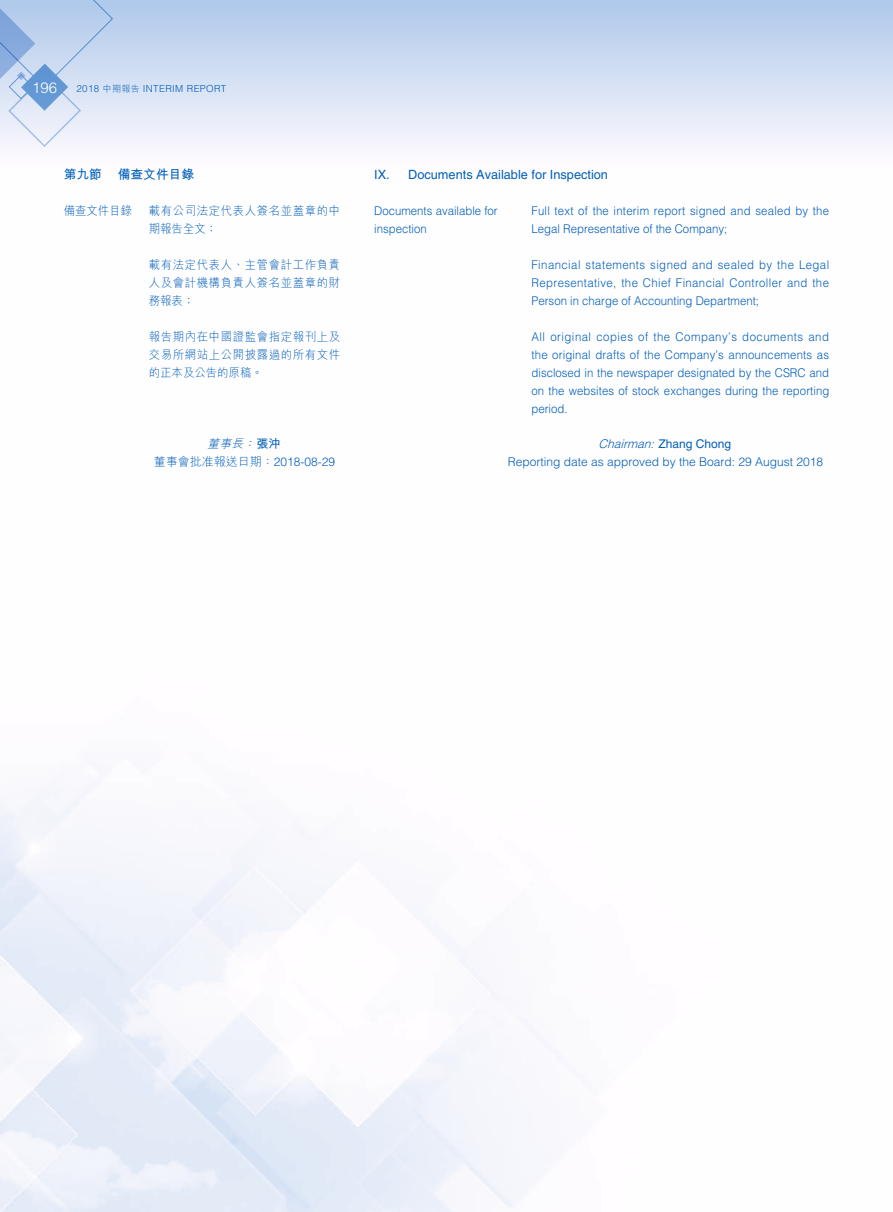
<style>
.page{position:relative;width:893px;height:1212px;background:#fff}
.page>*{position:absolute;margin:0;border:0;box-sizing:border-box;transform-origin:0 0}
.t1{font:300 15px "Helvetica LT Std";color:#fff}
.t2{font:12.75px "Helvetica LT Std";color:#005fb9}
.t3{font:700 12.75px "M Hei HK";color:#005fb9}
.t4{font:300 12px/18px "Helvetica LT Std";color:#005fb9;text-align:justify;scale:.95 1}
.t5{font:300 12px/18px "M Hei HK";letter-spacing:.05em;color:#005fb9;text-align:justify;scale:.95 1}
.t6{font:300 12px/18px "Helvetica LT Std";letter-spacing:.02em;color:#005fb9;scale:.95 1}
.t7{font:300 12px/18px "Helvetica LT Std";color:#005fb9;text-align:center}
.t8{font:300 12px/18px "M Hei HK";color:#005fb9;text-align:center}
.t9{font:300 9.75px "Helvetica LT Std";letter-spacing:.035em;color:#005fb9}
.s1{font-family:"M Hei HK";font-size:9px}
.s2{font-style:italic}
.s3{font-weight:700}
.s4{font-family:"Helvetica LT Std"}
.s5{font-weight:400}
</style>
<div class="page">
<div style="left:0;top:0;width:893px;height:180px;background:linear-gradient(to bottom,#acc7ea,#fff)"></div>
<p class="t1" style="left:32px;top:78px;width:27px">196</p>
<p class="t9" style="left:77px;top:83px;width:151px">2018 <span class="s1">中期報告</span> INTERIM REPORT</p>
<p class="t3" style="left:64px;top:165px;width:132px">第九節 備查文件目錄</p>
<p class="t5" style="left:64px;top:202px;width:74px">備查文件目錄</p>
<p class="t5" style="left:149px;top:202px;width:203px">載有公司法定代表人簽名並蓋章的中期報告全文；</p>
<p class="t5" style="left:149px;top:256px;width:203px">載有法定代表人、主管會計工作負責人及會計機構負責人簽名並蓋章的財務報表；</p>
<p class="t5" style="left:149px;top:328px;width:203px">報告期內在中國證監會指定報刊上及交易所網站上公開披露過的所有文件的正本及公告的原稿。</p>
<p class="t8" style="left:154px;top:434px;width:183px"><span class="s2">董事長：</span><span class="s3">張沖<br></span>董事會批准報送日期：<span class="s4">2018-08-29</span></p>
<p class="t2" style="left:374px;top:167px;width:235px">IX. Documents Available for Inspection</p>
<p class="t4" style="left:374px;top:202px;width:132px">Documents available for inspection</p>
<p class="t6" style="left:531px;top:202px;width:315px">Full text of the interim report signed and sealed by the<br>Legal Representative of the Company;</p>
<p class="t4" style="left:531px;top:256px;width:315px">Financial statements signed and sealed by the Legal Representative, the Chief Financial Controller and the Person in charge of Accounting Department;</p>
<p class="t4" style="left:531px;top:328px;width:315px">All original copies of the Company’s documents and the original drafts of the Company’s announcements as disclosed in the newspaper designated by the CSRC and on the websites of stock exchanges during the reporting period.</p>
<p class="t7" style="left:508px;top:434px;width:317px"><span class="s2">Chairman:</span><span class="s5">Zhang Chong<br></span>Reporting date as approved by the Board: 29 August 2018</p>
</div>
